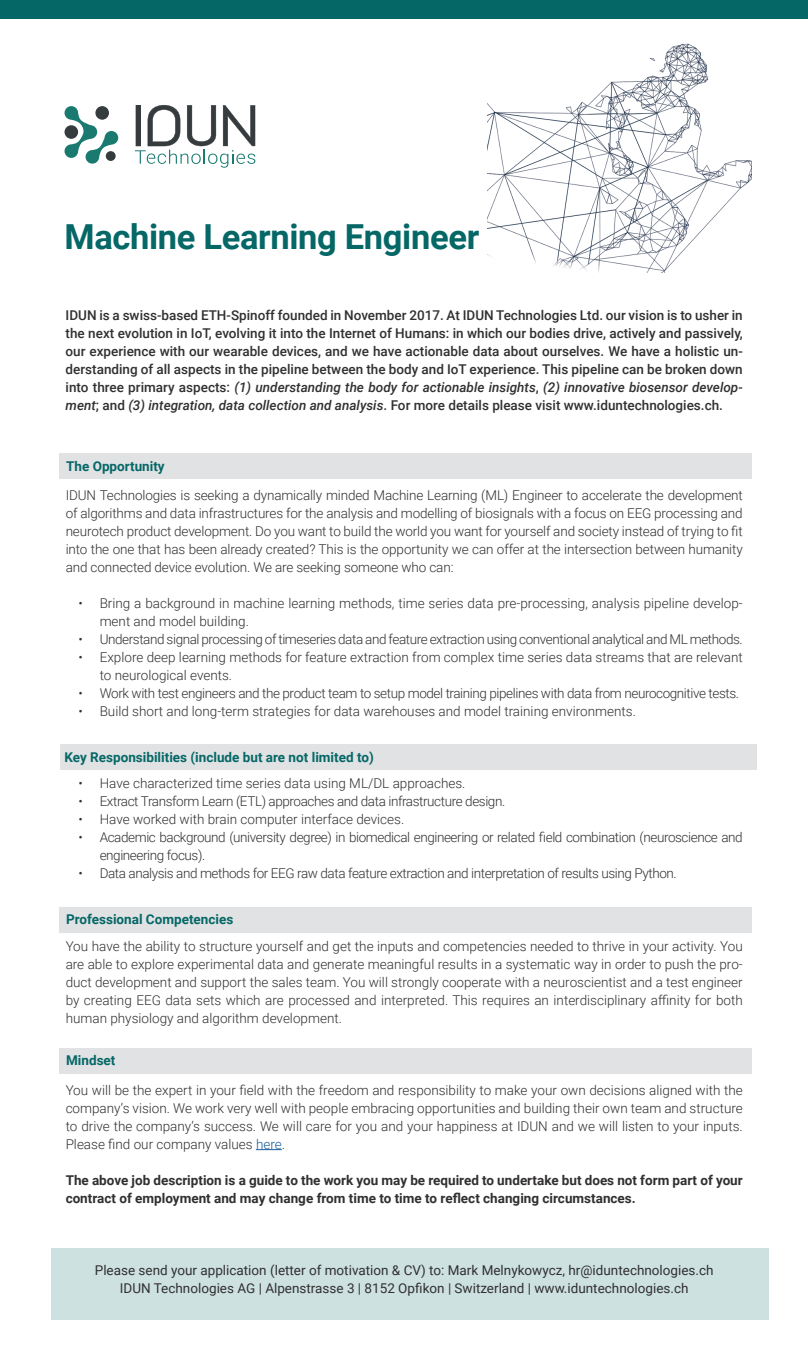
<style>
.page{position:relative;width:808px;height:1361px;background:#fff}
.page>*{position:absolute;margin:0;border:0;box-sizing:border-box;transform-origin:0 0}
.t1{font:700 34.5px "Roboto";letter-spacing:-.01em;color:#056766}
.t2{font:300 13.5px/18px "Roboto";letter-spacing:-.01em;color:#312f30;text-align:justify}
.t3{font:500 13.5px/18px "Roboto";color:#312f30;text-align:justify}
.t4{font:300 13.5px/18px "Roboto";letter-spacing:-.03em;color:#312f30}
.t5{font:13.5px/18px "Roboto";color:#312f30;text-align:center}
.t6{font:700 13.5px/18px "Roboto";color:#312f30}
.t7{font:700 13.5px "Roboto";color:#056766}
.s1{font-style:italic}
.s2{color:#175d9e}
</style>
<div class="page">
<div style="left:52px;top:1248px;width:717px;height:72px;background:#cde1e1"></div>
<img style="left:488px;top:18px;width:263px;height:254px">
<svg style="left:256px;top:1149px;width:26px;height:1px"></svg>
<svg style="left:65px;top:106px;width:53px;height:58px"></svg>
<svg style="left:135px;top:105px;width:120px;height:63px"></svg>
<div style="left:0;top:0;width:808px;height:18px;background:#056766"></div>
<div style="left:60px;top:453px;width:692px;height:26px;background:#e1e2e4"></div>
<div style="left:60px;top:744px;width:697px;height:26px;background:#e1e2e4"></div>
<div style="left:60px;top:907px;width:692px;height:25px;background:#e1e2e4"></div>
<div style="left:59px;top:1048px;width:693px;height:25px;background:#e1e2e4"></div>
<h1 class="t1" style="left:65px;top:213px;width:416px">Machine Learning Engineer</h1>
<p class="t3" style="left:66px;top:306px;width:679px">IDUN is a swiss-based ETH-Spinoff founded in November 2017. At IDUN Technologies Ltd. our vision is to usher in the next evolution in IoT, evolving it into the Internet of Humans: in which our bodies drive, actively and passively, our experience with our wearable devices, and we have actionable data about ourselves. We have a holistic un&shy;derstanding of all aspects in the pipeline between the body and IoT experience. This pipeline can be broken down into three primary aspects: <span class="s1">(1) understanding the body for actionable insights</span>, <span class="s1">(2) innovative biosensor develop&shy;ment</span>; and <span class="s1">(3) integration, data collection and analysis</span>. For more details please visit www.iduntechnologies.ch.</p>
<p class="t7" style="left:66px;top:457px;width:100px">The Opportunity</p>
<p class="t2" style="left:66px;top:486px;width:679px">IDUN Technologies is seeking a dynamically minded Machine Learning (ML) Engineer to accelerate the development of algorithms and data infrastructures for the analysis and modelling of biosignals with a focus on EEG processing and neurotech product development. Do you want to build the world you want for yourself and society instead of trying to fit into the one that has been already created? This is the opportunity we can offer at the intersection between humanity and connected device evolution. We are seeking someone who can:</p>
<p class="t2" style="left:100px;top:594px;width:644px;text-indent:-21px">• Bring a background in machine learning methods, time series data pre-processing, analysis pipeline develop&shy;ment and model building.</p>
<p class="t4" style="left:78px;top:630px;width:666px">• Understand signal processing of timeseries data and feature extraction using conventional analytical and ML methods.</p>
<p class="t2" style="left:100px;top:648px;width:645px;text-indent:-21px">• Explore deep learning methods for feature extraction from complex time series data streams that are relevant to neurological events.</p>
<p class="t4" style="left:78px;top:684px;width:662px">• Work with test engineers and the product team to setup model training pipelines with data from neurocognitive tests.</p>
<p class="t2" style="left:78px;top:702px;width:559px">• Build short and long-term strategies for data warehouses and model training environments.</p>
<p class="t7" style="left:65px;top:747px;width:311px">Key Responsibilities (include but are not limited to)</p>
<p class="t2" style="left:78px;top:774px;width:389px">• Have characterized time series data using ML/DL approaches.</p>
<p class="t4" style="left:78px;top:792px;width:428px">• Extract Transform Learn (ETL) approaches and data infrastructure design.</p>
<p class="t2" style="left:78px;top:810px;width:327px">• Have worked with brain computer interface devices.</p>
<p class="t4" style="left:100px;top:828px;width:645px;text-indent:-21px">• Academic background (university degree) in biomedical engineering or related field combination (neuroscience and engineering focus).</p>
<p class="t4" style="left:78px;top:864px;width:600px">• Data analysis and methods for EEG raw data feature extraction and interpretation of results using Python.</p>
<p class="t7" style="left:66px;top:910px;width:169px">Professional Competencies</p>
<p class="t2" style="left:66px;top:936px;width:679px">You have the ability to structure yourself and get the inputs and competencies needed to thrive in your activity. You are able to explore experimental data and generate meaningful results in a systematic way in order to push the pro&shy;duct development and support the sales team. You will strongly cooperate with a neuroscientist and a test engineer by creating EEG data sets which are processed and interpreted. This requires an interdisciplinary affinity for both human physiology and algorithm development.</p>
<p class="t7" style="left:66px;top:1050px;width:51px">Mindset</p>
<p class="t2" style="left:66px;top:1080px;width:679px">You will be the expert in your field with the freedom and responsibility to make your own decisions aligned with the company‘s vision. We work very well with people embracing opportunities and building their own team and structure to drive the company‘s success. We will care for you and your happiness at IDUN and we will listen to your inputs.<br>Please find our company values <span class="s2">here</span>.</p>
<p class="t6" style="left:66px;top:1170px;width:679px">The above job description is a guide to the work you may be required to undertake but does not form part of your contract of employment and may change from time to time to reflect changing circumstances.</p>
<p class="t5" style="left:95px;top:1260px;width:620px">Please send your application (letter of motivation &amp; CV) to: Mark Melnykowycz, hr@iduntechnologies.ch<br>IDUN Technologies AG | Alpenstrasse 3 | 8152 Opfikon | Switzerland | www.iduntechnologies.ch</p>
</div>
